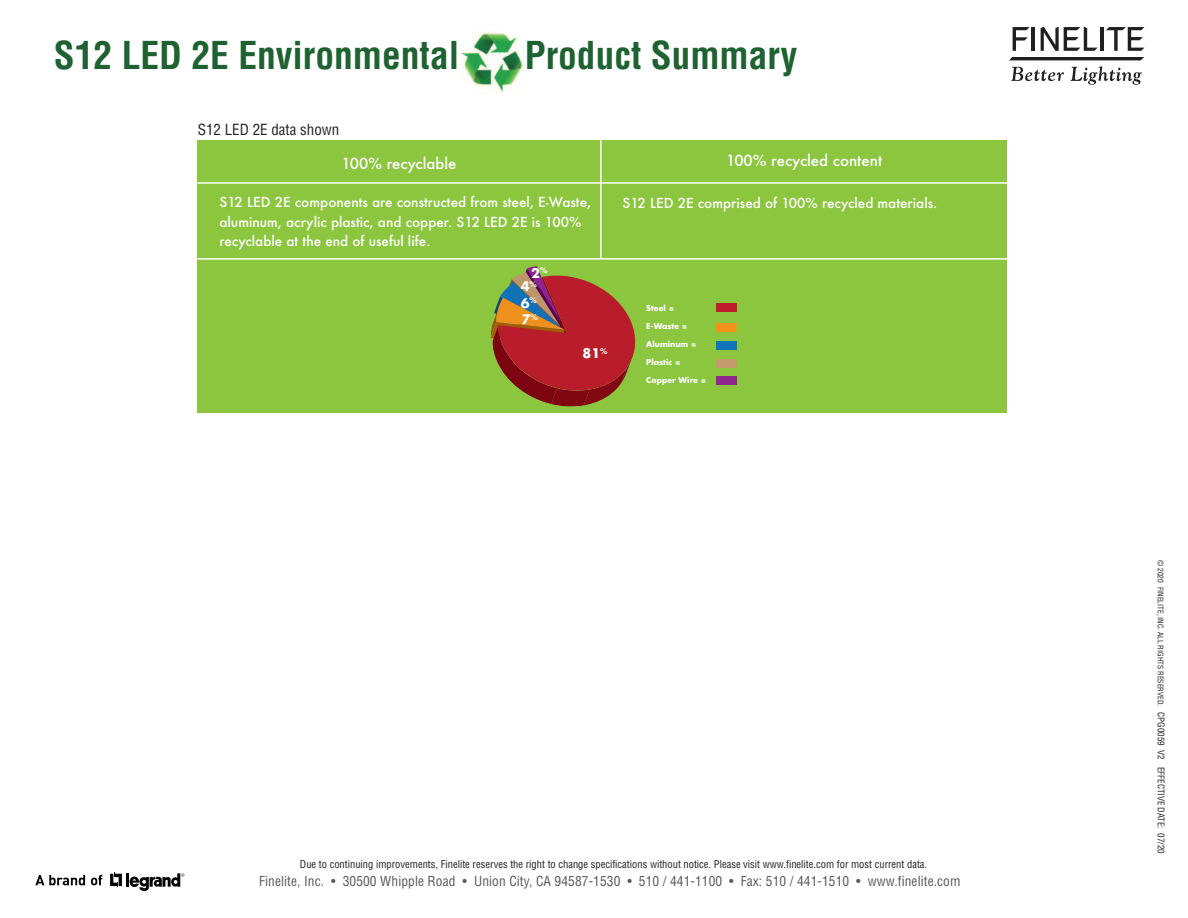
<style>
.page{position:relative;width:1188px;height:918px;background:#fff}
.page>*{position:absolute;margin:0;border:0;box-sizing:border-box;transform-origin:0 0}
.t1{font:700 condensed 37.5px "Helvetica";color:#1f6231}
.t2{font:500 15px "Futura";color:#fff}
.t3{font:condensed 15px "Helvetica";color:#231f20}
.t4{font:500 13.5px/19.5px "Futura";color:#fff}
.t5{font:condensed 13.5px "Helvetica";letter-spacing:.01em;color:#57585a}
.t6{font:700 12.9px "Futura";color:#fff}
.t7{font:condensed 10.5px "Helvetica";color:#231f20}
.t8{font:700 7.8px "Futura";color:#fff}
.t9{font:condensed 7.5px "Helvetica";color:#231f20}
.s1{font-size:9px}
</style>
<div class="page">
<svg style="left:1011px;top:67px;width:53px;height:14px"></svg>
<svg style="left:1071px;top:66px;width:71px;height:19px"></svg>
<svg style="left:1013px;top:27px;width:17px;height:24px"></svg>
<hr style="left:1032px;top:27px;width:3px;height:24px;background:#231f20">
<svg style="left:1041px;top:27px;width:57px;height:24px"></svg>
<hr style="left:1100px;top:27px;width:4px;height:24px;background:#231f20">
<svg style="left:1106px;top:27px;width:38px;height:24px"></svg>
<svg style="left:1009px;top:57px;width:135px;height:3px"></svg>
<svg style="left:110px;top:873px;width:12px;height:14px"></svg>
<hr style="left:126px;top:873px;width:3px;height:14px;background:#040503">
<svg style="left:130px;top:873px;width:54px;height:19px"></svg>
<svg style="left:35px;top:875px;width:50px;height:10px"></svg>
<svg style="left:91px;top:875px;width:11px;height:10px"></svg>
<img style="left:460px;top:30px;width:64px;height:65px">
<div style="left:197px;top:141px;width:810px;height:272px;background:#8bc63e"></div>
<hr style="left:197px;top:182px;width:810px;height:2px;background:#fff">
<hr style="left:600px;top:136px;width:2px;height:123px;background:#fff">
<hr style="left:197px;top:258px;width:810px;height:2px;background:#fff">
<svg style="left:491px;top:266px;width:145px;height:141px"></svg>
<div style="left:716px;top:323px;width:20px;height:9px;background:#f7931d"></div>
<div style="left:716px;top:303px;width:20px;height:9px;background:#bf1d2c"></div>
<div style="left:716px;top:376px;width:20px;height:9px;background:#90268f"></div>
<div style="left:716px;top:341px;width:20px;height:9px;background:#1074bc"></div>
<div style="left:716px;top:360px;width:20px;height:8px;background:#c39a6b"></div>
<h1 class="t1" style="left:54px;top:34px;width:407px">S12 LED 2E Environmental</h1>
<h1 class="t1" style="left:525px;top:34px;width:274px">Product Summary</h1>
<p class="t3" style="left:198px;top:122px;width:143px">S12 LED 2E data shown</p>
<p class="t2" style="left:342px;top:155px;width:116px">100% recyclable</p>
<p class="t4" style="left:220px;top:193px;width:373px">S12 LED 2E components are constructed from steel, E-Waste, aluminum, acrylic plastic, and copper. S12 LED 2E is 100% recyclable at the end of useful life.</p>
<p class="t6" style="left:531px;top:267px;width:18px">2<sup>%</sup></p>
<p class="t6" style="left:522px;top:314px;width:18px">7<sup>%</sup></p>
<p class="t6" style="left:521px;top:280px;width:18px">4<sup>%</sup></p>
<p class="t6" style="left:521px;top:297px;width:18px">6<sup>%</sup></p>
<p class="t6" style="left:583px;top:348px;width:27px">81<sup>%</sup></p>
<p class="t2" style="left:726px;top:152px;width:158px">100% recycled content</p>
<p class="t4" style="left:622px;top:193px;width:316px">S12 LED 2E comprised of 100% recycled materials.</p>
<p class="t8" style="left:646px;top:304px;width:29px">Steel =</p>
<p class="t8" style="left:646px;top:322px;width:43px">E-Waste =</p>
<p class="t8" style="left:646px;top:340px;width:52px">Aluminum =</p>
<p class="t8" style="left:646px;top:359px;width:36px">Plastic =</p>
<p class="t8" style="left:646px;top:377px;width:61px">Copper Wire =</p>
<p class="t7" style="left:300px;top:859px;width:629px">Due to continuing improvements, Finelite reserves the right to change specifications without notice. Please visit www.finelite.com for most current data.</p>
<p class="t5" style="left:259px;top:873px;width:703px">Finelite, Inc. • 30500 Whipple Road • Union City, CA 94587-1530 • 510 / 441-1100 • Fax: 510 / 441-1510 • www.finelite.com</p>
<p class="t9" style="left:1165px;top:560px;width:295px;rotate:90deg">© 2020 FINELITE, INC. ALL RIGHTS RESERVED. <span class="s1">CPG0059 V2 EFFECTIVE DATE: 07/20</span></p>
</div>
